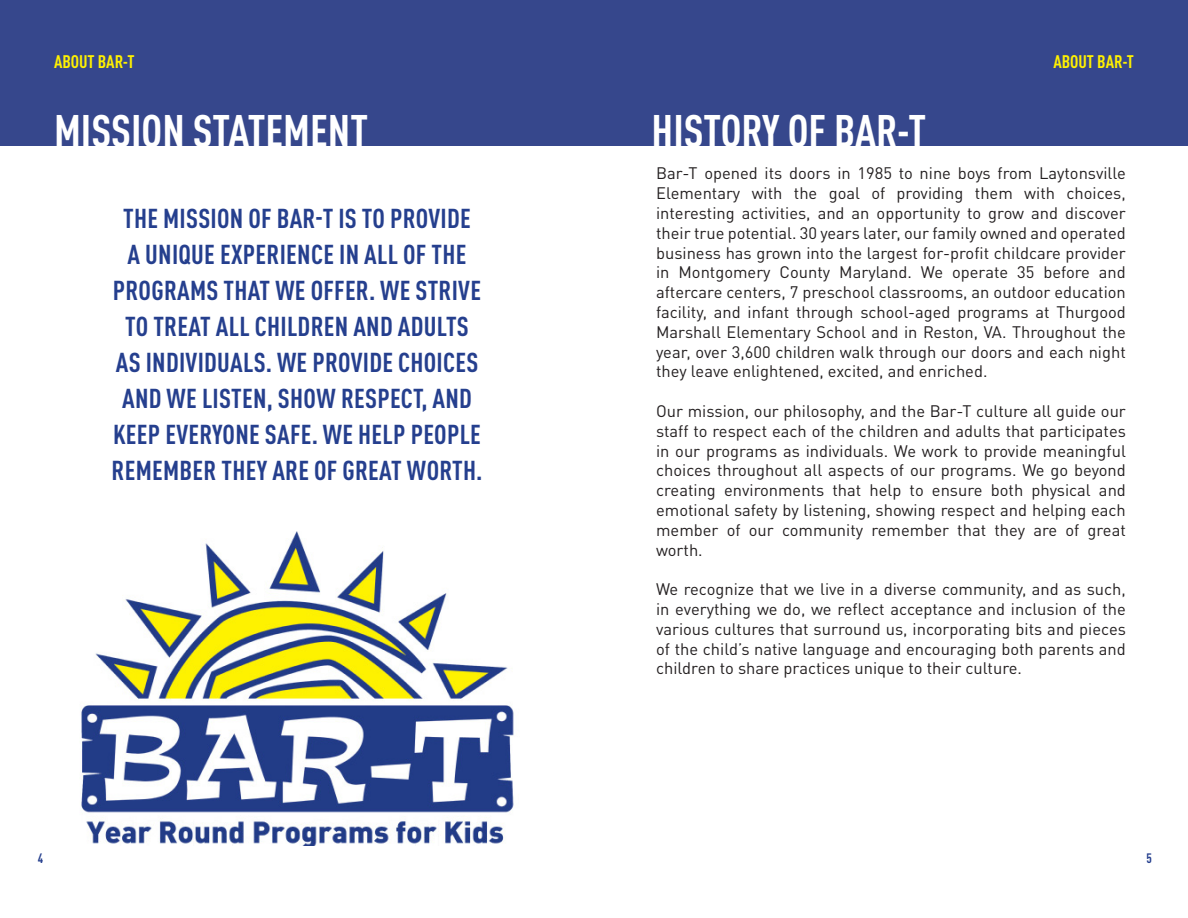
<style>
.page{position:relative;width:1188px;height:918px;background:#fff}
.page>*{position:absolute;margin:0;border:0;box-sizing:border-box;transform-origin:0 0}
.t1{font:700 condensed 45px "DINOT";color:#fff}
.t2{font:700 condensed 27px/36px "DINOT";letter-spacing:.01em;color:#253f8e}
.t3{font:700 condensed 18px "DINOT";color:#fff101}
.t4{font:16.5px/19.8px "DINOT";color:#231f20;text-align:justify}
.t5{font:700 condensed 13.5px "DINOT";color:#253f8e}
</style>
<div class="page">
<div style="left:0;top:0;width:594px;height:146px;background:#36478c"></div>
<div style="left:594px;top:0;width:594px;height:146px;background:#36478c"></div>
<img style="left:81px;top:531px;width:433px;height:315px">
<p class="t3" style="left:54px;top:50px;width:82px">ABOUT BAR-T</p>
<p class="t3" style="left:1053px;top:50px;width:82px">ABOUT BAR-T</p>
<h1 class="t1" style="left:54px;top:104px;width:316px">MISSION STATEMENT</h1>
<h1 class="t1" style="left:652px;top:103px;width:276px">HISTORY OF BAR-T</h1>
<p class="t4" style="left:656px;top:163px;width:471px">Bar-T opened its doors in 1985 to nine boys from Laytonsville Elementary with the goal of providing them with choices, interesting activities, and an opportunity to grow and discover their true potential. 30 years later, our family owned and operated business has grown into the largest for-profit childcare provider in Montgomery County Maryland. We operate 35 before and aftercare centers, 7 preschool classrooms, an outdoor education facility, and infant through school-aged programs at Thurgood Marshall Elementary School and in Reston, VA. Throughout the year, over 3,600 children walk through our doors and each night they leave enlightened, excited, and enriched.</p>
<p class="t4" style="left:656px;top:401px;width:471px">Our mission, our philosophy, and the Bar-T culture all guide our staff to respect each of the children and adults that participates in our programs as individuals. We work to provide meaningful choices throughout all aspects of our programs. We go beyond creating environments that help to ensure both physical and emotional safety by listening, showing respect and helping each member of our community remember that they are of great worth.</p>
<p class="t4" style="left:656px;top:579px;width:471px">We recognize that we live in a diverse community, and as such, in everything we do, we reflect acceptance and inclusion of the various cultures that surround us, incorporating bits and pieces of the child’s native language and encouraging both parents and children to share practices unique to their culture.</p>
<h2 class="t2" style="left:123px;top:200px;width:68px">THE MISSION</h2>
<h2 class="t2" style="left:128px;top:200px;width:275px;text-indent:121px">OF BAR-T ISTO PROVIDE<br>AUNIQUE EXPERIENCE</h2>
<h2 class="t2" style="left:339px;top:236px;width:105px">INALL OFTHE</h2>
<h2 class="t2" style="left:113px;top:272px;width:14px">PROGRAMS</h2>
<h2 class="t2" style="left:224px;top:272px;width:13px">THAT</h2>
<h2 class="t2" style="left:275px;top:272px;width:48px">WE OFFER</h2>
<h2 class="t2" style="left:369px;top:272px;width:59px">. WE STRIVE</h2>
<h2 class="t2" style="left:125px;top:308px;width:41px">TO TREAT</h2>
<h2 class="t2" style="left:216px;top:308px;width:52px">ALL CHILDREN</h2>
<h2 class="t2" style="left:353px;top:308px;width:58px">AND ADULTS</h2>
<h2 class="t2" style="left:116px;top:344px;width:42px">AS INDIVIDUALS</h2>
<h2 class="t2" style="left:266px;top:344px;width:59px">. WE PROVIDE</h2>
<h2 class="t2" style="left:398px;top:344px;width:13px">CHOICES</h2>
<h2 class="t2" style="left:122px;top:380px;width:92px">AND WELISTEN</h2>
<h2 class="t2" style="left:267px;top:380px;width:27px">, SHOW</h2>
<h2 class="t2" style="left:341px;top:380px;width:13px">RESPECT</h2>
<h2 class="t2" style="left:421px;top:380px;width:25px">, AND</h2>
<h2 class="t2" style="left:113px;top:416px;width:13px">KEEP</h2>
<h2 class="t2" style="left:165px;top:416px;width:13px">EVERYONE</h2>
<h2 class="t2" style="left:265px;top:416px;width:13px">SAFE</h2>
<h2 class="t2" style="left:312px;top:416px;width:59px">. WE HELP</h2>
<h2 class="t2" style="left:411px;top:416px;width:13px">PEOPLE</h2>
<h2 class="t2" style="left:112px;top:452px;width:14px">REMEMBER</h2>
<h2 class="t2" style="left:222px;top:452px;width:13px">THEY</h2>
<h2 class="t2" style="left:272px;top:452px;width:83px">ARE OFGREAT</h2>
<h2 class="t2" style="left:407px;top:452px;width:15px">WORTH</h2>
<h2 class="t2" style="left:476px;top:452px;width:8px">.</h2>
<p class="t5" style="left:38px;top:850px;width:7px">4</p>
<p class="t5" style="left:1147px;top:850px;width:7px">5</p>
</div>
